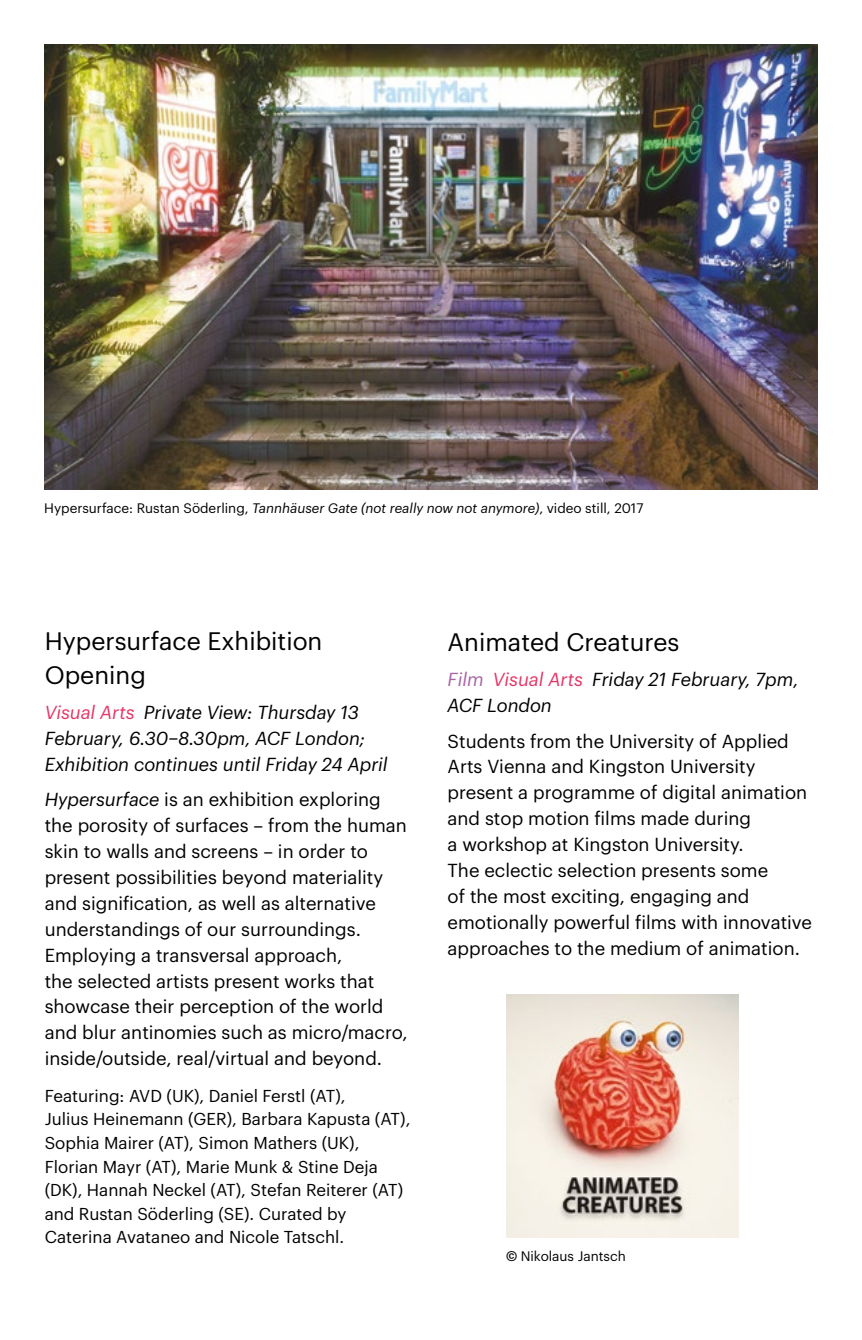
<style>
.page{position:relative;width:862px;height:1340px;background:#fff}
.page>*{position:absolute;margin:0;border:0;box-sizing:border-box;transform-origin:0 0}
.t1{font:24.75px/33.3px "Graphik";color:#000}
.t2{font:18.45px/25.9px "Graphik";color:#000}
.t3{font:italic 18.45px/25.9px "Graphik";color:#000}
.t4{font:16.88px/23.6px "Graphik";color:#000}
.t5{font:13.5px "Graphik";color:#000}
.s1{font-style:italic}
.s2{color:#e83365}
.s3{color:#a863a5}
.s4{font-family:"Suisse Intl"}
</style>
<div class="page">
<img style="left:506px;top:994px;width:231px;height:243px">
<img style="left:45px;top:45px;width:772px;height:444px">
<p class="t5" style="left:44px;top:498px;width:600px">Hypersurface: Rustan Söderling, <span class="s1">Tannhäuser Gate (not really now not anymore)</span>, video still, 2017</p>
<h1 class="t1" style="left:45px;top:622px;width:279px">Hypersurface Exhibition<br>Opening</h1>
<p class="t3" style="left:45px;top:698px;width:344px"><span class="s2">Visual Arts</span> Private View: Thursday 13<br>February, 6.30–8.30pm, ACF London;<br>Exhibition continues until Friday 24 April</p>
<p class="t2" style="left:45px;top:785px;width:364px"><span class="s1">Hypersurface</span> is an exhibition exploring the porosity of surfaces – from the human skin to walls and screens – in order to present possibilities beyond materiality and signification, as well as alternative understandings of our surroundings.<br>Employing a transversal approach,<br>the selected artists present works that showcase their perception of the world and blur antinomies such as micro/macro, inside/outside, real/virtual and beyond.</p>
<p class="t4" style="left:45px;top:1082px;width:367px">Featuring: AVD (UK), Daniel Ferstl (AT),<br>Julius Heinemann (GER), Barbara Kapusta (AT), Sophia Mairer (AT), Simon Mathers (UK), Florian Mayr (AT), Marie Munk &amp; Stine Deja (DK), Hannah Neckel (AT), Stefan Reiterer (AT) and Rustan Söderling (SE). Curated by Caterina Avataneo and Nicole Tatschl.</p>
<h1 class="t1" style="left:447px;top:623px;width:233px">Animated Creatures</h1>
<p class="t3" style="left:447px;top:665px;width:352px"><span class="s3">Film</span> <span class="s2">Visual Arts</span> Friday 21 February, 7pm,<br>ACF London</p>
<p class="t2" style="left:447px;top:726px;width:366px">Students from the University of Applied Arts Vienna and Kingston University present a programme of digital animation and stop motion films made during<br>a workshop at Kingston University.<br>The eclectic selection presents some<br>of the most exciting, engaging and emotionally powerful films with innovative approaches to the medium of animation.</p>
<p class="t5" style="left:505px;top:1245px;width:121px"><span class="s4">©</span> Nikolaus Jantsch</p>
</div>
